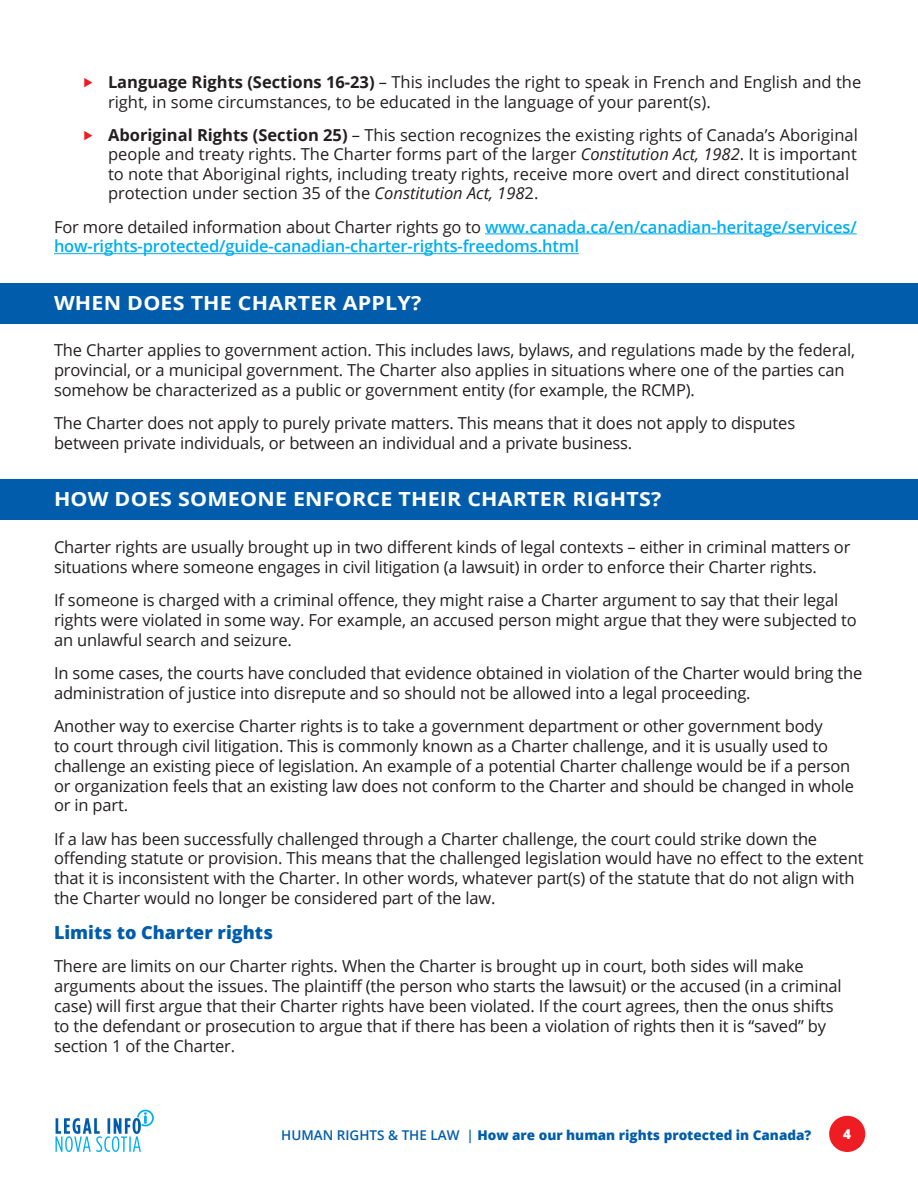
<style>
.page{position:relative;width:918px;height:1188px;background:#fff}
.page>*{position:absolute;margin:0;border:0;box-sizing:border-box;transform-origin:0 0}
.subhead1{font:700 19.5px "Open Sans";letter-spacing:.01em;color:#fff;scale:1.1 1}
.subhead2{font:800 18px "Open Sans";color:#015dab}
.body{font:16.5px/19.8px "Open Sans";letter-spacing:-.01em;color:#231f20}
.body-2{font:600 16.5px/19.8px "Open Sans";letter-spacing:-.01em;color:#00aeef}
.t1{font:800 13.5px "Open Sans";color:#015dab}
.t2{font:800 13.5px "Open Sans";color:#fff}
.s1{font-weight:700}
.s2{font-style:italic}
.s3{font-weight:400;color:#231f20}
.s4{font-weight:600}
</style>
<div class="page">
<div style="left:829px;top:1116px;width:36px;height:36px;background:#ee1d23;border-radius:50%"></div>
<svg style="left:56px;top:1110px;width:98px;height:42px"></svg>
<div style="left:0;top:284px;width:918px;height:40px;background:#015dab"></div>
<div style="left:0;top:480px;width:918px;height:40px;background:#015dab"></div>
<hr style="left:485px;top:233px;width:372px;height:1px;background:#00aeef">
<hr style="left:54px;top:253px;width:525px;height:1px;background:#00aeef">
<p class="body" style="left:108px;top:72px;width:755px"><span class="s1">Language Rights (Sections 16-23)</span> – This includes the right to speak in French and English and the right, in some circumstances, to be educated in the language of your parent(s).</p>
<p class="body" style="left:108px;top:125px;width:751px"><span class="s1">Aboriginal Rights (Section 25)</span> – This section recognizes the existing rights of Canada’s Aboriginal people and treaty rights. The Charter forms part of the larger <span class="s2">Constitution Act, 1982</span>. It is important to note that Aboriginal rights, including treaty rights, receive more overt and direct constitutional protection under section 35 of the <span class="s2">Constitution Act, 198</span>2.</p>
<p class="body-2" style="left:54px;top:216px;width:804px"><span class="s3">For more detailed information about Charter rights go to</span> www.canada.ca/en/canadian-heritage/services/ how-rights-protected/guide-canadian-charter-rights-freedoms.html</p>
<p class="subhead1" style="left:54px;top:289px;width:336px">WHEN DOES THE CHARTER APPLY?</p>
<p class="body" style="left:54px;top:340px;width:803px">The Charter applies to government action. This includes laws, bylaws, and regulations made by the federal, provincial, or a municipal government. The Charter also applies in situations where one of the parties can somehow be characterized as a public or government entity (for example, the RCMP).</p>
<p class="body" style="left:54px;top:413px;width:743px">The Charter does not apply to purely private matters. This means that it does not apply to disputes between private individuals, or between an individual and a private business.</p>
<p class="subhead1" style="left:54px;top:485px;width:554px">HOW DOES SOMEONE ENFORCE THEIR CHARTER RIGHTS?</p>
<p class="body" style="left:54px;top:537px;width:798px">Charter rights are usually brought up in two different kinds of legal contexts – either in criminal matters or situations where someone engages in civil litigation (a lawsuit) in order to enforce their Charter rights.</p>
<p class="body" style="left:54px;top:590px;width:804px">If someone is charged with a criminal offence, they might raise a Charter argument to say that their legal rights were violated in some way. For example, an accused person might argue that they were subjected to an unlawful search and seizure.</p>
<p class="body" style="left:54px;top:663px;width:810px">In some cases, the courts have concluded that evidence obtained in violation of the Charter would bring the administration of justice into disrepute and so should not be allowed into a legal proceeding.</p>
<p class="body" style="left:54px;top:716px;width:802px">Another way to exercise Charter rights is to take a government department or other government body<br>to court through civil litigation. This is commonly known as a Charter challenge, and it is usually used to challenge an existing piece of legislation. An example of a potential Charter challenge would be if a person or organization feels that an existing law does not conform to the Charter and should be changed in whole or in part.</p>
<p class="body" style="left:54px;top:828px;width:811px">If a law has been successfully challenged through a Charter challenge, the court could strike down the offending statute or provision. This means that the challenged legislation would have no effect to the extent that it is inconsistent with the Charter. In other words, whatever part(s) of the statute that do not align with the Charter would no longer be considered part of the law.</p>
<p class="subhead2" style="left:54px;top:919px;width:220px">Limits to Charter rights</p>
<p class="body" style="left:54px;top:956px;width:789px">There are limits on our Charter rights. When the Charter is brought up in court, both sides will make arguments about the issues. The plaintiff (the person who starts the lawsuit) or the accused (in a criminal case) will first argue that their Charter rights have been violated. If the court agrees, then the onus shifts to the defendant or prosecution to argue that if there has been a violation of rights then it is “saved” by section 1 of the Charter.</p>
<p class="t1" style="left:281px;top:1124px;width:532px"><span class="s4">HUMAN RIGHTS &amp; THE LAW |</span> How are our human rights protected in Canada?</p>
<p class="t2" style="left:843px;top:1124px;width:9px">4</p>
</div>
